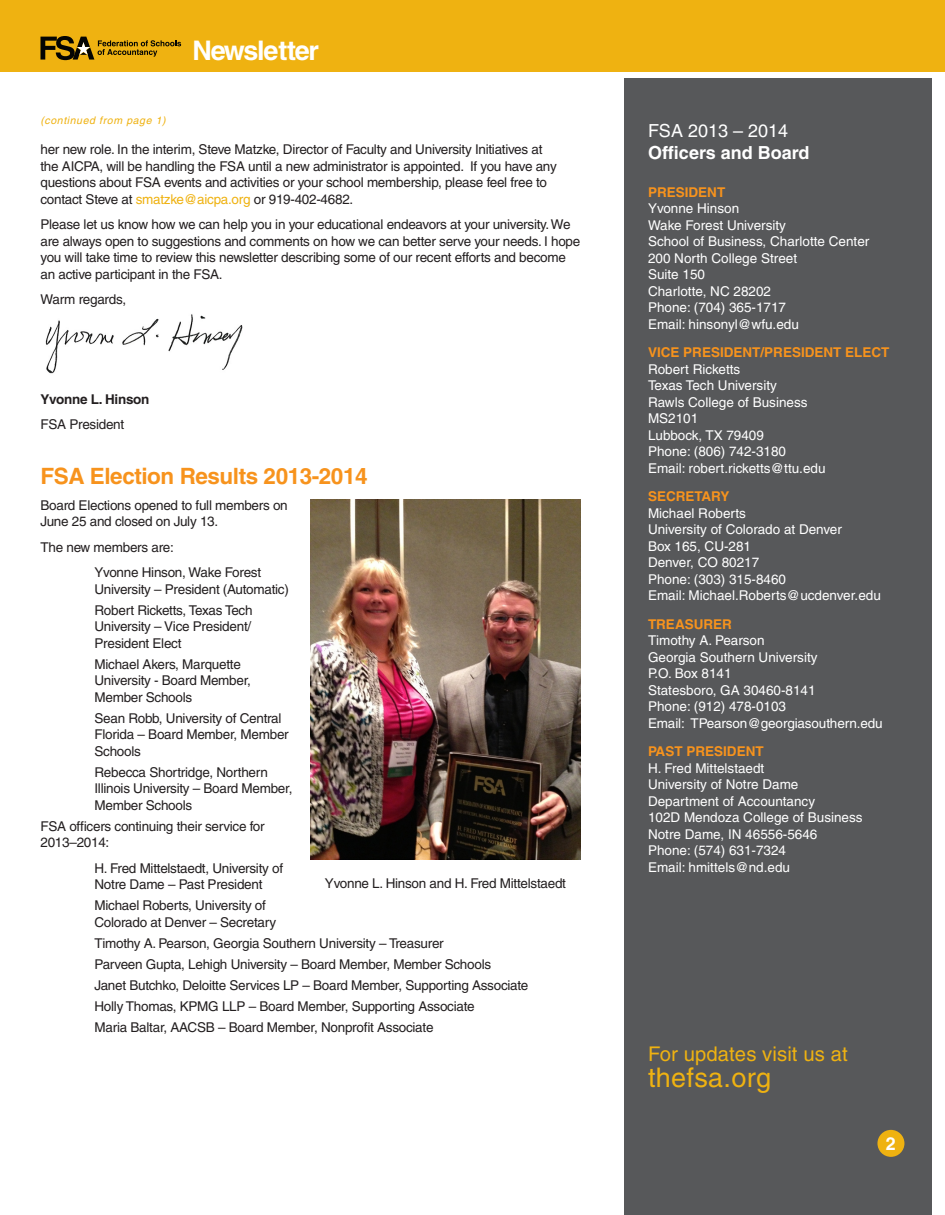
<style>
.page{position:relative;width:945px;height:1215px;background:#fff}
.page>*{position:absolute;margin:0;border:0;box-sizing:border-box;transform-origin:0 0}
.t1{font:700 27px "Helvetica";letter-spacing:-.05em;color:#fff}
.Updates{font:27px "Helvetica";letter-spacing:.015em;color:#efb211}
.FSA_Heading_1{font:700 22.5px "Helvetica";letter-spacing:-.02em;color:#f7931d}
.Updates-2{font:20.25px "Helvetica";letter-spacing:.005em;color:#efb211}
.BOD_Officers_and_Boa{font:700 18px "Helvetica";color:#fff}
.FSA_BOD_Dates{font:18px "Helvetica";color:#fff}
.FSA_Folio{font:700 18px "Helvetica";color:#fff}
.FSA-body_extracted_t{font:13.5px/16.5px "Helvetica";letter-spacing:-.02em;color:#231f20}
.FSA_BOD___Officer_Bo{font:13.5px/16.5px "Helvetica";color:#fff}
.FSA_Body_Paragraph{font:13.5px/16.5px "Helvetica";letter-spacing:-.02em;color:#231f20}
.FSA_BOD___Officer_Ti{font:700 13.5px "Helvetica";color:#f7931d}
.Photo_Caption{font:13.5px "Helvetica";letter-spacing:-.02em;color:#231f20}
.FSA_Body_Paragraph-2{font:700 13.5px "Helvetica";letter-spacing:-.02em;color:#231f20}
.BOD_Officers_and_Boa-2{font:700 13.5px "Helvetica";color:#f7931d}
.FSA-Body_Continued_l{font:italic 10.5px "Helvetica";letter-spacing:.06em;color:#efb211}
.s1{color:#efb211}
</style>
<div class="page">
<div style="left:624px;top:78px;width:308px;height:1137px;background:#57585a"></div>
<div style="left:0;top:0;width:945px;height:72px;background:#efb211"></div>
<div style="left:877px;top:1130px;width:27px;height:27px;background:#efb211;border-radius:50%"></div>
<svg style="left:40px;top:36px;width:141px;height:24px"></svg>
<img style="left:45px;top:314px;width:198px;height:60px">
<img style="left:311px;top:500px;width:270px;height:360px">
<p class="FSA-Body_Continued_l" style="left:40px;top:114px;width:127px">(continued from page 1)</p>
<h1 class="t1" style="left:193px;top:34px;width:128px">Newsletter</h1>
<p class="FSA_Body_Paragraph" style="left:40px;top:141px;width:518px">her new role. In the interim, Steve Matzke, Director of Faculty and University Initiatives at the AICPA, will be handling the FSA until a new administrator is appointed. If you have any questions about FSA events and activities or your school membership, please feel free to contact Steve at <span class="s1">smatzke@aicpa.org</span> or 919-402-4682.</p>
<p class="FSA_Body_Paragraph" style="left:40px;top:216px;width:541px">Please let us know how we can help you in your educational endeavors at your university. We are always open to suggestions and comments on how we can better serve your needs. I hope you will take time to review this newsletter describing some of our recent efforts and become an active participant in the FSA.</p>
<p class="FSA_Body_Paragraph" style="left:40px;top:291px;width:87px">Warm regards,</p>
<p class="FSA_Body_Paragraph-2" style="left:40px;top:391px;width:111px">Yvonne L. Hinson</p>
<p class="FSA_Body_Paragraph" style="left:40px;top:416px;width:85px">FSA President</p>
<p class="FSA_Heading_1" style="left:40px;top:463px;width:329px">FSA Election Results 2013-2014</p>
<p class="FSA_Body_Paragraph" style="left:40px;top:497px;width:249px">Board Elections opened to full members on<br>June 25 and closed on July 13.</p>
<p class="FSA_Body_Paragraph" style="left:40px;top:539px;width:135px">The new members are:</p>
<p class="FSA-body_extracted_t" style="left:94px;top:564px;width:196px">Yvonne Hinson, Wake Forest<br>University – President (Automatic)</p>
<p class="FSA-body_extracted_t" style="left:94px;top:602px;width:160px;text-align:justify">Robert Ricketts, Texas Tech University – Vice President/ President Elect</p>
<p class="FSA-body_extracted_t" style="left:94px;top:656px;width:158px">Michael Akers, Marquette<br>University - Board Member,<br>Member Schools</p>
<p class="FSA-body_extracted_t" style="left:94px;top:710px;width:196px">Sean Robb, University of Central<br>Florida – Board Member, Member<br>Schools</p>
<p class="FSA-body_extracted_t" style="left:94px;top:764px;width:200px">Rebecca Shortridge, Northern<br>Illinois University – Board Member,<br>Member Schools</p>
<p class="FSA_Body_Paragraph" style="left:40px;top:818px;width:226px">FSA officers continuing their service for<br>2013–2014:</p>
<p class="FSA-body_extracted_t" style="left:94px;top:860px;width:190px">H. Fred Mittelstaedt, University of<br>Notre Dame – Past President</p>
<p class="FSA-body_extracted_t" style="left:94px;top:897px;width:183px">Michael Roberts, University of<br>Colorado at Denver – Secretary</p>
<p class="FSA-body_extracted_t" style="left:94px;top:935px;width:351px">Timothy A. Pearson, Georgia Southern University – Treasurer</p>
<p class="FSA-body_extracted_t" style="left:94px;top:956px;width:398px">Parveen Gupta, Lehigh University – Board Member, Member Schools</p>
<p class="FSA-body_extracted_t" style="left:94px;top:977px;width:435px">Janet Butchko, Deloitte Services LP – Board Member, Supporting Associate</p>
<p class="FSA-body_extracted_t" style="left:94px;top:998px;width:382px">Holly Thomas, KPMG LLP – Board Member, Supporting Associate</p>
<p class="FSA-body_extracted_t" style="left:94px;top:1019px;width:341px">Maria Baltar, AACSB – Board Member, Nonprofit Associate</p>
<p class="Photo_Caption" style="left:325px;top:875px;width:243px">Yvonne L. Hinson and H. Fred Mittelstaedt</p>
<p class="FSA_BOD_Dates" style="left:648px;top:120px;width:142px">FSA 2013 – 2014</p>
<p class="BOD_Officers_and_Boa" style="left:648px;top:141px;width:163px">Officers and Board</p>
<p class="BOD_Officers_and_Boa-2" style="left:648px;top:184px;width:79px">PRESIDENT</p>
<p class="FSA_BOD___Officer_Bo" style="left:648px;top:200px;width:93px">Yvonne Hinson</p>
<p class="FSA_BOD___Officer_Bo" style="left:648px;top:217px;width:139px">Wake Forest University</p>
<p class="FSA_BOD___Officer_Bo" style="left:648px;top:233px;width:223px">School of Business, Charlotte Center</p>
<p class="FSA_BOD___Officer_Bo" style="left:648px;top:250px;width:151px">200 North College Street</p>
<p class="FSA_BOD___Officer_Bo" style="left:648px;top:266px;width:59px">Suite 150</p>
<p class="FSA_BOD___Officer_Bo" style="left:648px;top:283px;width:125px">Charlotte, NC 28202</p>
<p class="FSA_BOD___Officer_Bo" style="left:648px;top:299px;width:140px">Phone: (704) 365-1717</p>
<p class="FSA_BOD___Officer_Bo" style="left:648px;top:316px;width:152px">Email: hinsonyl@wfu.edu</p>
<p class="FSA_BOD___Officer_Ti" style="left:648px;top:344px;width:243px">VICE PRESIDENT/PRESIDENT ELECT</p>
<p class="FSA_BOD___Officer_Bo" style="left:648px;top:361px;width:94px">Robert Ricketts</p>
<p class="FSA_BOD___Officer_Bo" style="left:648px;top:377px;width:179px">Texas Tech University<br>Rawls College of Business<br>MS2101<br>Lubbock, TX 79409<br>Phone: (806) 742-3180<br>Email: robert.ricketts@ttu.edu</p>
<p class="FSA_BOD___Officer_Ti" style="left:648px;top:488px;width:83px">SECRETARY</p>
<p class="FSA_BOD___Officer_Bo" style="left:648px;top:505px;width:100px">Michael Roberts</p>
<p class="FSA_BOD___Officer_Bo" style="left:648px;top:521px;width:195px">University of Colorado at Denver</p>
<p class="FSA_BOD___Officer_Bo" style="left:648px;top:538px;width:105px">Box 165, CU-281</p>
<p class="FSA_BOD___Officer_Bo" style="left:648px;top:554px;width:113px">Denver, CO 80217</p>
<p class="FSA_BOD___Officer_Bo" style="left:648px;top:571px;width:140px">Phone: (303) 315-8460</p>
<p class="FSA_BOD___Officer_Bo" style="left:648px;top:587px;width:234px">Email: Michael.Roberts@ucdenver.edu</p>
<p class="FSA_BOD___Officer_Ti" style="left:648px;top:616px;width:85px">TREASURER</p>
<p class="FSA_BOD___Officer_Bo" style="left:648px;top:632px;width:118px">Timothy A. Pearson</p>
<p class="FSA_BOD___Officer_Bo" style="left:648px;top:649px;width:171px">Georgia Southern University</p>
<p class="FSA_BOD___Officer_Bo" style="left:648px;top:665px;width:85px">P.O. Box 8141</p>
<p class="FSA_BOD___Officer_Bo" style="left:648px;top:682px;width:169px">Statesboro, GA 30460-8141</p>
<p class="FSA_BOD___Officer_Bo" style="left:648px;top:698px;width:140px">Phone: (912) 478-0103</p>
<p class="FSA_BOD___Officer_Bo" style="left:648px;top:715px;width:236px">Email: TPearson@georgiasouthern.edu</p>
<p class="FSA_BOD___Officer_Ti" style="left:648px;top:743px;width:117px">PAST PRESIDENT</p>
<p class="FSA_BOD___Officer_Bo" style="left:648px;top:760px;width:118px">H. Fred Mittelstaedt</p>
<p class="FSA_BOD___Officer_Bo" style="left:648px;top:776px;width:152px">University of Notre Dame</p>
<p class="FSA_BOD___Officer_Bo" style="left:648px;top:793px;width:169px">Department of Accountancy</p>
<p class="FSA_BOD___Officer_Bo" style="left:648px;top:809px;width:216px">102D Mendoza College of Business</p>
<p class="FSA_BOD___Officer_Bo" style="left:648px;top:826px;width:171px">Notre Dame, IN 46556-5646</p>
<p class="FSA_BOD___Officer_Bo" style="left:648px;top:842px;width:140px">Phone: (574) 631-7324</p>
<p class="FSA_BOD___Officer_Bo" style="left:648px;top:859px;width:144px">Email: hmittels@nd.edu</p>
<p class="Updates-2" style="left:648px;top:1042px;width:201px">For updates visit us at</p>
<p class="Updates" style="left:648px;top:1062px;width:125px">thefsa.org</p>
<p class="FSA_Folio" style="left:886px;top:1133px;width:12px">2</p>
</div>
